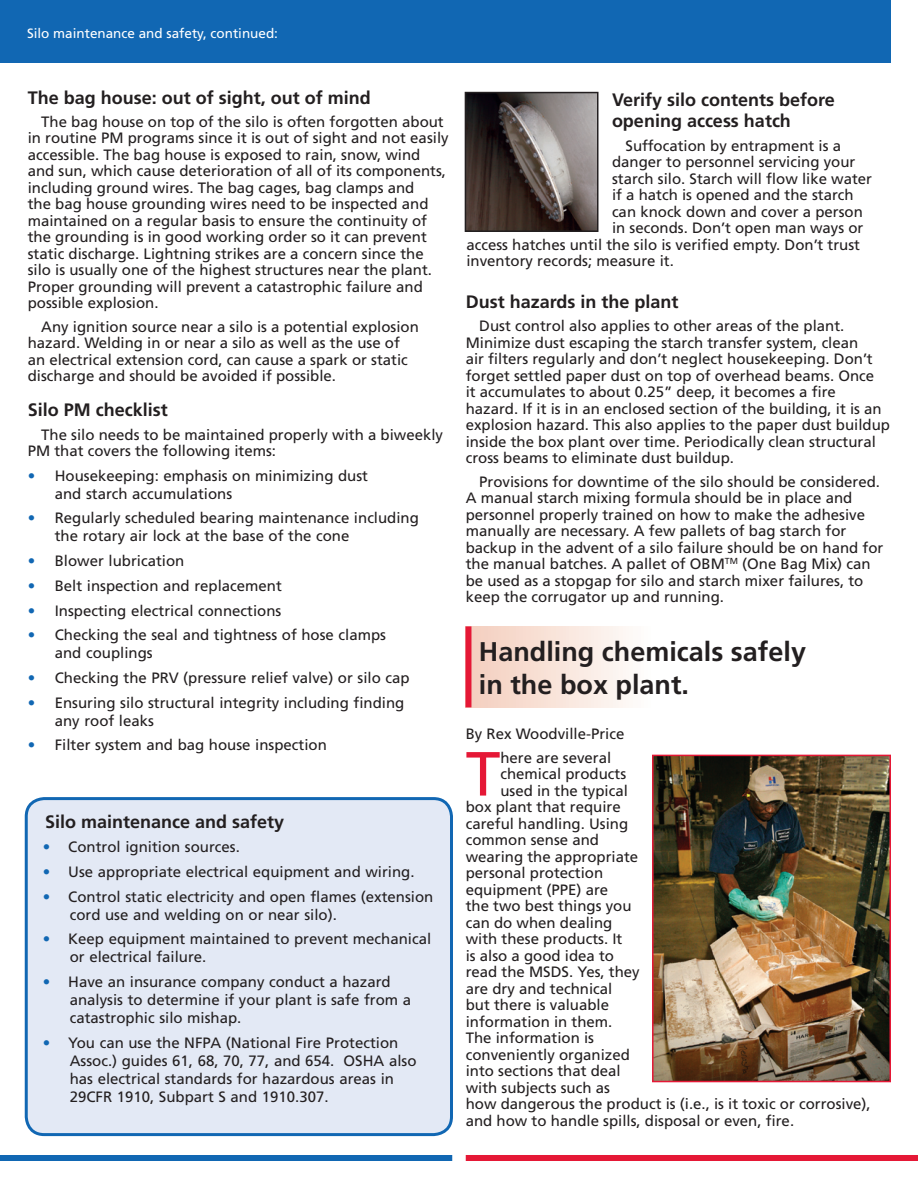
<style>
.page{position:relative;width:918px;height:1188px;background:#fff}
.page>*{position:absolute;margin:0;border:0;box-sizing:border-box;transform-origin:0 0}
.First_paragraph__dro{font:62.25px "Frutiger";color:#e51836}
.Headline{font:700 27px/32.4px "Frutiger";color:#231f20}
.Crosshead{font:700 18px/21.6px "Frutiger";color:#231f20}
.Body__indent_paragra{font:15px/16.5px "Frutiger";color:#231f20}
.bullet_graph{font:15px/18px "Frutiger";color:#231f20}
.First_paragraph__dro-2{font:15px "Frutiger";color:#231f20}
.Byline{font:15px "Frutiger";color:#231f20}
.t1{font:13.5px "Frutiger";color:#fff}
.s1{color:#1167b3}
</style>
<div class="page">
<div style="left:466px;top:1155px;width:452px;height:6px;background:#e51836"></div>
<div style="left:26px;top:799px;width:426px;height:336px;background:#e3e9f5;border-radius:18px"></div>
<div style="left:25px;top:797px;width:428px;height:339px;border:3px solid #1167b3;border-radius:18px"></div>
<div style="left:0;top:1155px;width:452px;height:6px;background:#1167b3"></div>
<img style="left:655px;top:758px;width:233px;height:321px">
<div style="left:652px;top:755px;width:239px;height:327px;border:2px solid #e51836"></div>
<div style="left:0;top:0;width:891px;height:63px;background:#1167b3"></div>
<img style="left:468px;top:95px;width:127px;height:134px">
<div style="left:465px;top:92px;width:133px;height:140px;border:2px solid #231f20"></div>
<svg style="left:471px;top:626px;width:155px;height:81px;background:#f8e1d8"></svg>
<div style="left:465px;top:626px;width:6px;height:81px;background:#e51836"></div>
<p class="t1" style="left:27px;top:25px;width:253px">Silo maintenance and safety, continued:</p>
<p class="Crosshead" style="left:28px;top:86px;width:345px">The bag house: out of sight, out of mind</p>
<p class="Body__indent_paragra" style="left:28px;top:113px;width:422px;text-indent:14px">The bag house on top of the silo is often forgotten about in routine PM programs since it is out of sight and not easily accessible. The bag house is exposed to rain, snow, wind and sun, which cause deterioration of all of its components, including ground wires. The bag cages, bag clamps and<br>the bag house grounding wires need to be inspected and maintained on a regular basis to ensure the continuity of the grounding is in good working order so it can prevent static discharge. Lightning strikes are a concern since the silo is usually one of the highest structures near the plant.<br>Proper grounding will prevent a catastrophic failure and possible explosion.</p>
<p class="Body__indent_paragra" style="left:28px;top:318px;width:393px;text-indent:14px">Any ignition source near a silo is a potential explosion hazard. Welding in or near a silo as well as the use of an electrical extension cord, can cause a spark or static discharge and should be avoided if possible.</p>
<p class="Crosshead" style="left:28px;top:399px;width:142px">Silo PM checklist</p>
<p class="Body__indent_paragra" style="left:28px;top:426px;width:417px;text-indent:14px">The silo needs to be maintained properly with a biweekly<br>PM that covers the following items:</p>
<p class="bullet_graph" style="left:55px;top:466px;width:315px;text-indent:-27px"><span class="s1">•</span> Housekeeping: emphasis on minimizing dust and starch accumulations</p>
<p class="bullet_graph" style="left:55px;top:509px;width:366px;text-indent:-27px"><span class="s1">•</span> Regularly scheduled bearing maintenance including the rotary air lock at the base of the cone</p>
<p class="bullet_graph" style="left:28px;top:552px;width:158px"><span class="s1">•</span> Blower lubrication</p>
<p class="bullet_graph" style="left:28px;top:577px;width:256px"><span class="s1">•</span> Belt inspection and replacement</p>
<p class="bullet_graph" style="left:28px;top:601px;width:255px"><span class="s1">•</span> Inspecting electrical connections</p>
<p class="bullet_graph" style="left:55px;top:626px;width:333px;text-indent:-27px"><span class="s1">•</span> Checking the seal and tightness of hose clamps and couplings</p>
<p class="bullet_graph" style="left:28px;top:669px;width:383px"><span class="s1">•</span> Checking the PRV (pressure relief valve) or silo cap</p>
<p class="bullet_graph" style="left:55px;top:693px;width:351px;text-indent:-27px"><span class="s1">•</span> Ensuring silo structural integrity including finding any roof leaks</p>
<p class="bullet_graph" style="left:28px;top:736px;width:301px"><span class="s1">•</span> Filter system and bag house inspection</p>
<p class="Crosshead" style="left:45px;top:810px;width:241px">Silo maintenance and safety</p>
<p class="bullet_graph" style="left:43px;top:838px;width:199px"><span class="s1">•</span> Control ignition sources.</p>
<p class="bullet_graph" style="left:43px;top:863px;width:373px"><span class="s1">•</span> Use appropriate electrical equipment and wiring.</p>
<p class="bullet_graph" style="left:70px;top:887px;width:365px;text-indent:-27px"><span class="s1">•</span> Control static electricity and open flames (extension cord use and welding on or near silo).</p>
<p class="bullet_graph" style="left:70px;top:930px;width:363px;text-indent:-27px"><span class="s1">•</span> Keep equipment maintained to prevent mechanical or electrical failure.</p>
<p class="bullet_graph" style="left:70px;top:973px;width:343px;text-indent:-27px"><span class="s1">•</span> Have an insurance company conduct a hazard analysis to determine if your plant is safe from a catastrophic silo mishap.</p>
<p class="bullet_graph" style="left:70px;top:1033px;width:348px;text-indent:-27px"><span class="s1">•</span> You can use the NFPA (National Fire Protection Assoc.) guides 61, 68, 70, 77, and 654. OSHA also has electrical standards for hazardous areas in 29CFR 1910, Subpart S and 1910.307.</p>
<p class="Crosshead" style="left:612px;top:89px;width:224px">Verify silo contents before opening access hatch</p>
<p class="Body__indent_paragra" style="left:626px;top:137px;width:217px">Suffocation by entrapment is a</p>
<p class="Body__indent_paragra" style="left:612px;top:154px;width:245px">danger to personnel servicing your</p>
<p class="Body__indent_paragra" style="left:612px;top:170px;width:262px">starch silo. Starch will flow like water</p>
<p class="Body__indent_paragra" style="left:612px;top:187px;width:243px">if a hatch is opened and the starch</p>
<p class="Body__indent_paragra" style="left:612px;top:203px;width:252px">can knock down and cover a person</p>
<p class="Body__indent_paragra" style="left:612px;top:220px;width:253px">in seconds. Don’t open man ways or</p>
<p class="Body__indent_paragra" style="left:466px;top:236px;width:395px">access hatches until the silo is verified empty. Don’t trust</p>
<p class="Body__indent_paragra" style="left:466px;top:253px;width:209px">inventory records; measure it.</p>
<p class="Crosshead" style="left:466px;top:291px;width:214px">Dust hazards in the plant</p>
<p class="Body__indent_paragra" style="left:466px;top:318px;width:426px;text-indent:14px">Dust control also applies to other areas of the plant.<br>Minimize dust escaping the starch transfer system, clean<br>air filters regularly and don’t neglect housekeeping. Don’t forget settled paper dust on top of overhead beams. Once<br>it accumulates to about 0.25” deep, it becomes a fire hazard. If it is in an enclosed section of the building, it is an explosion hazard. This also applies to the paper dust buildup inside the box plant over time. Periodically clean structural cross beams to eliminate dust buildup.</p>
<p class="Body__indent_paragra" style="left:466px;top:473px;width:419px;text-indent:14px">Provisions for downtime of the silo should be considered.<br>A manual starch mixing formula should be in place and personnel properly trained on how to make the adhesive manually are necessary. A few pallets of bag starch for backup in the advent of a silo failure should be on hand for the manual batches. A pallet of OBM<sup>TM</sup> (One Bag Mix) can be used as a stopgap for silo and starch mixer failures, to keep the corrugator up and running.</p>
<p class="Headline" style="left:479px;top:635px;width:329px">Handling chemicals safely in the box plant.</p>
<p class="Byline" style="left:466px;top:725px;width:160px">By Rex Woodville-Price</p>
<p class="First_paragraph__dro" style="left:466px;top:737px;width:36px">T</p>
<p class="First_paragraph__dro-2" style="left:500px;top:749px;width:112px">here are several</p>
<p class="First_paragraph__dro-2" style="left:500px;top:765px;width:127px">chemical products</p>
<p class="First_paragraph__dro-2" style="left:500px;top:782px;width:129px">used in the typical</p>
<p class="First_paragraph__dro-2" style="left:466px;top:798px;width:157px">box plant that require</p>
<p class="First_paragraph__dro-2" style="left:466px;top:815px;width:164px">careful handling. Using</p>
<p class="First_paragraph__dro-2" style="left:466px;top:831px;width:135px">common sense and</p>
<p class="First_paragraph__dro-2" style="left:466px;top:848px;width:174px">wearing the appropriate</p>
<p class="First_paragraph__dro-2" style="left:466px;top:864px;width:139px">personal protection</p>
<p class="First_paragraph__dro-2" style="left:466px;top:881px;width:144px">equipment (PPE) are</p>
<p class="First_paragraph__dro-2" style="left:466px;top:897px;width:167px">the two best things you</p>
<p class="First_paragraph__dro-2" style="left:466px;top:914px;width:148px">can do when dealing</p>
<p class="First_paragraph__dro-2" style="left:466px;top:930px;width:158px">with these products. It</p>
<p class="First_paragraph__dro-2" style="left:466px;top:947px;width:150px">is also a good idea to</p>
<p class="First_paragraph__dro-2" style="left:466px;top:963px;width:175px">read the MSDS. Yes, they</p>
<p class="First_paragraph__dro-2" style="left:466px;top:980px;width:148px">are dry and technical</p>
<p class="First_paragraph__dro-2" style="left:466px;top:996px;width:145px">but there is valuable</p>
<p class="First_paragraph__dro-2" style="left:466px;top:1013px;width:148px">information in them.</p>
<p class="First_paragraph__dro-2" style="left:466px;top:1029px;width:130px">The information is</p>
<p class="First_paragraph__dro-2" style="left:466px;top:1046px;width:166px">conveniently organized</p>
<p class="First_paragraph__dro-2" style="left:466px;top:1062px;width:157px">into sections that deal</p>
<p class="First_paragraph__dro-2" style="left:466px;top:1079px;width:146px">with subjects such as</p>
<p class="First_paragraph__dro-2" style="left:466px;top:1095px;width:407px">how dangerous the product is (i.e., is it toxic or corrosive),</p>
<p class="First_paragraph__dro-2" style="left:466px;top:1112px;width:330px">and how to handle spills, disposal or even, fire.</p>
</div>
